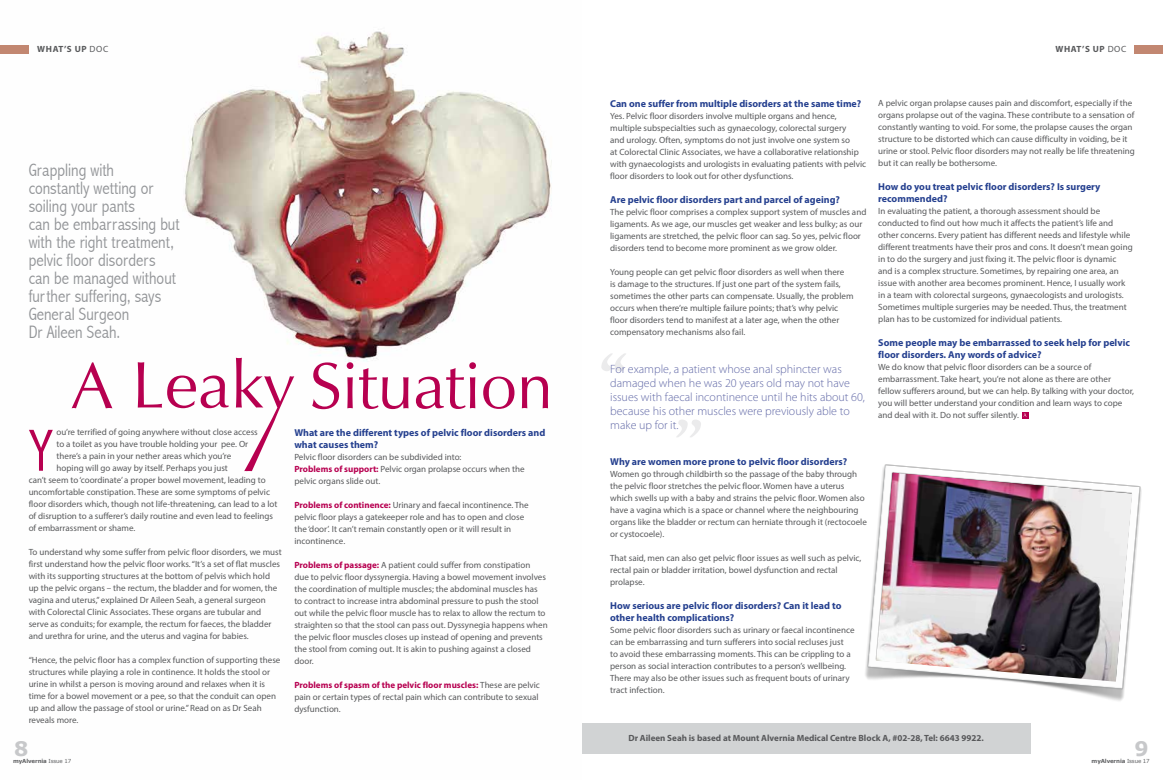
<style>
.page{position:relative;width:1163px;height:780px;background:#fff}
.page>*{position:absolute;margin:0;border:0;box-sizing:border-box;transform-origin:0 0}
.t1{font:300 condensed 60px "Abadi";color:#b70050}
.t2{font:700 20px "Verdana";color:#c7c8ca}
.t3{font:300 condensed 18px/18px "Abadi";color:#939598}
.t4{font:300 12px/14px "Myriad Pro";color:#6269a7}
.t5{font:700 10px/12px "Myriad Pro";color:#25408f}
.t6{font:9px/12px "Myriad Pro";color:#58595b}
.t7{font:700 9px "Myriad Pro";color:#58595b}
.t8{font:700 5.5px "Verdana";letter-spacing:-.025em;color:#636466}
.s1{font-weight:400}
.s2{font-weight:700;color:#b70050}
</style>
<div class="page">
<img style="left:71px;top:31px;width:481px;height:441px">
<div style="left:1134px;top:45px;width:28px;height:9px;background:#c28771"></div>
<svg style="left:676px;top:420px;width:25px;height:17px"></svg>
<svg style="left:601px;top:353px;width:25px;height:18px"></svg>
<svg style="left:312px;top:362px;width:236px;height:47px"></svg>
<svg style="left:72px;top:362px;width:40px;height:46px"></svg>
<div style="left:581px;top:723px;width:449px;height:31px;background:#d1d3d4"></div>
<img style="left:865px;top:464px;width:277px;height:237px">
<img style="left:875px;top:472px;width:257px;height:209px">
<svg style="left:1021px;top:412px;width:7px;height:6px"></svg>
<div style="left:0;top:45px;width:29px;height:9px;background:#c28771"></div>
<svg style="left:138px;top:362px;width:90px;height:46px"></svg>
<svg style="left:236px;top:358px;width:58px;height:113px"></svg>
<p class="t7" style="left:37px;top:43px;width:8px">what</p>
<p class="t7" style="left:64px;top:43px;width:33px">’sup <span class="s1">doc</span></p>
<p class="t7" style="left:1055px;top:43px;width:8px">what</p>
<p class="t7" style="left:1082px;top:43px;width:33px">’sup <span class="s1">doc</span></p>
<h3 class="t3" style="left:29px;top:161px;width:153px">Grappling with<br>constantly wetting or soiling your pants<br>can be embarrassing but with the right treatment, pelvic floor disorders can be managed without further suffering, says<br>General Surgeon<br>Dr Aileen Seah.</h3>
<p class="t6" style="left:56px;top:426px;width:203px">ou’re terrified of going anywhere without close access</p>
<p class="t6" style="left:56px;top:438px;width:193px">to a toilet as you have trouble holding your pee. Or</p>
<p class="t6" style="left:56px;top:450px;width:176px">there’s a pain in your nether areas which you’re</p>
<p class="t6" style="left:56px;top:462px;width:173px">hoping will go away by itself. Perhaps you just</p>
<p class="t6" style="left:29px;top:474px;width:238px">can’t seem to ‘coordinate’ a proper bowel movement, leading to</p>
<p class="t6" style="left:29px;top:486px;width:243px">uncomfortable constipation. These are some symptoms of pelvic</p>
<p class="t6" style="left:29px;top:498px;width:250px">floor disorders which, though not life-threatening, can lead to a lot</p>
<p class="t6" style="left:29px;top:510px;width:246px">of disruption to a sufferer’s daily routine and even lead to feelings</p>
<p class="t6" style="left:29px;top:522px;width:108px">of embarrassment or shame.</p>
<p class="t6" style="left:29px;top:546px;width:254px">To understand why some suffer from pelvic floor disorders, we must first understand how the pelvic floor works. “It’s a set of flat muscles with its supporting structures at the bottom of pelvis which hold up the pelvic organs – the rectum, the bladder and for women, the vagina and uterus,” explained Dr Aileen Seah, a general surgeon with Colorectal Clinic Associates. These organs are tubular and serve as conduits; for example, the rectum for faeces, the bladder and urethra for urine, and the uterus and vagina for babies.</p>
<p class="t6" style="left:29px;top:654px;width:253px">“Hence, the pelvic floor has a complex function of supporting these structures while playing a role in continence. It holds the stool or urine in whilst a person is moving around and relaxes when it is time for a bowel movement or a pee, so that the conduit can open up and allow the passage of stool or urine.” Read on as Dr Seah reveals more.</p>
<h1 class="t1" style="left:29px;top:416px;width:26px">Y</h1>
<h2 class="t2" style="left:14px;top:734px;width:16px">8</h2>
<p class="t8" style="left:13px;top:756px;width:60px">myAlvernia <span class="s1">Issue 17</span></p>
<p class="t5" style="left:294px;top:426px;width:252px">What are the different types of pelvic floor disorders and what causes them?</p>
<p class="t6" style="left:294px;top:451px;width:232px">Pelvic floor disorders can be subdivided into:<br><span class="s2">Problems of support:</span> Pelvic organ prolapse occurs when the pelvic organs slide out.</p>
<p class="t6" style="left:294px;top:499px;width:236px"><span class="s2">Problems of continence:</span> Urinary and faecal incontinence. The pelvic floor plays a gatekeeper role and has to open and close the ‘door’. It can’t remain constantly open or it will result in incontinence.</p>
<p class="t6" style="left:294px;top:559px;width:255px"><span class="s2">Problems of passage:</span> A patient could suffer from constipation<br>due to pelvic floor dyssynergia. Having a bowel movement involves the coordination of multiple muscles; the abdominal muscles has to contract to increase intra abdominal pressure to push the stool out while the pelvic floor muscle has to relax to allow the rectum to straighten so that the stool can pass out. Dyssynegia happens when the pelvic floor muscles closes up instead of opening and prevents the stool from coming out. It is akin to pushing against a closed door.</p>
<p class="t6" style="left:294px;top:679px;width:247px"><span class="s2">Problems of spasm of the pelvic floor muscles:</span> These are pelvic pain or certain types of rectal pain which can contribute to sexual dysfunction.</p>
<p class="t5" style="left:610px;top:97px;width:252px">Can one suffer from multiple disorders at the same time?</p>
<p class="t6" style="left:610px;top:110px;width:257px">Yes. Pelvic floor disorders involve multiple organs and hence, multiple subspecialties such as gynaecology, colorectal surgery<br>and urology. Often, symptoms do not just involve one system so<br>at Colorectal Clinic Associates, we have a collaborative relationship with gynaecologists and urologists in evaluating patients with pelvic floor disorders to look out for other dysfunctions.</p>
<p class="t5" style="left:610px;top:193px;width:231px">Are pelvic floor disorders part and parcel of ageing?</p>
<p class="t6" style="left:610px;top:206px;width:258px">The pelvic floor comprises a complex support system of muscles and ligaments. As we age, our muscles get weaker and less bulky; as our ligaments are stretched, the pelvic floor can sag. So yes, pelvic floor disorders tend to become more prominent as we grow older.</p>
<p class="t6" style="left:610px;top:266px;width:245px">Young people can get pelvic floor disorders as well when there<br>is damage to the structures. If just one part of the system fails, sometimes the other parts can compensate. Usually, the problem occurs when there’re multiple failure points; that’s why pelvic floor disorders tend to manifest at a later age, when the other compensatory mechanisms also fail.</p>
<h3 class="t4" style="left:610px;top:362px;width:256px">For example, a patient whose anal sphincter was damaged when he was 20 years old may not have issues with faecal incontinence until he hits about 60, because his other muscles were previously able to make up for it.</h3>
<p class="t5" style="left:610px;top:455px;width:238px">Why are women more prone to pelvic floor disorders?</p>
<p class="t6" style="left:610px;top:468px;width:258px">Women go through childbirth so the passage of the baby through the pelvic floor stretches the pelvic floor. Women have a uterus which swells up with a baby and strains the pelvic floor. Women also have a vagina which is a space or channel where the neighbouring organs like the bladder or rectum can herniate through it (rectocoele or cystocoele).</p>
<p class="t6" style="left:610px;top:552px;width:252px">That said, men can also get pelvic floor issues as well such as pelvic, rectal pain or bladder irritation, bowel dysfunction and rectal prolapse.</p>
<p class="t5" style="left:610px;top:599px;width:233px">How serious are pelvic floor disorders? Can it lead to other health complications?</p>
<p class="t6" style="left:610px;top:624px;width:246px">Some pelvic floor disorders such as urinary or faecal incontinence can be embarrassing and turn sufferers into social recluses just<br>to avoid these embarrassing moments. This can be crippling to a person as social interaction contributes to a person’s wellbeing.<br>There may also be other issues such as frequent bouts of urinary tract infection.</p>
<p class="t6" style="left:878px;top:97px;width:258px">A pelvic organ prolapse causes pain and discomfort, especially if the organs prolapse out of the vagina. These contribute to a sensation of constantly wanting to void. For some, the prolapse causes the organ structure to be distorted which can cause difficulty in voiding, be it urine or stool. Pelvic floor disorders may not really be life threatening but it can really be bothersome.</p>
<p class="t5" style="left:878px;top:180px;width:224px">How do you treat pelvic floor disorders? Is surgery recommended?</p>
<p class="t6" style="left:878px;top:205px;width:256px">In evaluating the patient, a thorough assessment should be conducted to find out how much it affects the patient’s life and other concerns. Every patient has different needs and lifestyle while different treatments have their pros and cons. It doesn’t mean going in to do the surgery and just fixing it. The pelvic floor is dynamic and is a complex structure. Sometimes, by repairing one area, an issue with another area becomes prominent. Hence, I usually work in a team with colorectal surgeons, gynaecologists and urologists.<br>Sometimes multiple surgeries may be needed. Thus, the treatment plan has to be customized for individual patients.</p>
<p class="t5" style="left:878px;top:336px;width:253px">Some people may be embarrassed to seek help for pelvic floor disorders. Any words of advice?</p>
<p class="t6" style="left:878px;top:361px;width:257px">We do know that pelvic floor disorders can be a source of embarrassment. Take heart, you’re not alone as there are other fellow sufferers around, but we can help. By talking with your doctor, you will better understand your condition and learn ways to cope and deal with it. Do not suffer silently.</p>
<p class="t7" style="left:628px;top:731px;width:357px">Dr Aileen Seah is based at Mount Alvernia Medical Centre Block A, #02-28, Tel: 6643 9922.</p>
<h2 class="t2" style="left:1134px;top:734px;width:16px">9</h2>
<p class="t8" style="left:1091px;top:757px;width:60px">myAlvernia <span class="s1">Issue 17</span></p>
</div>
